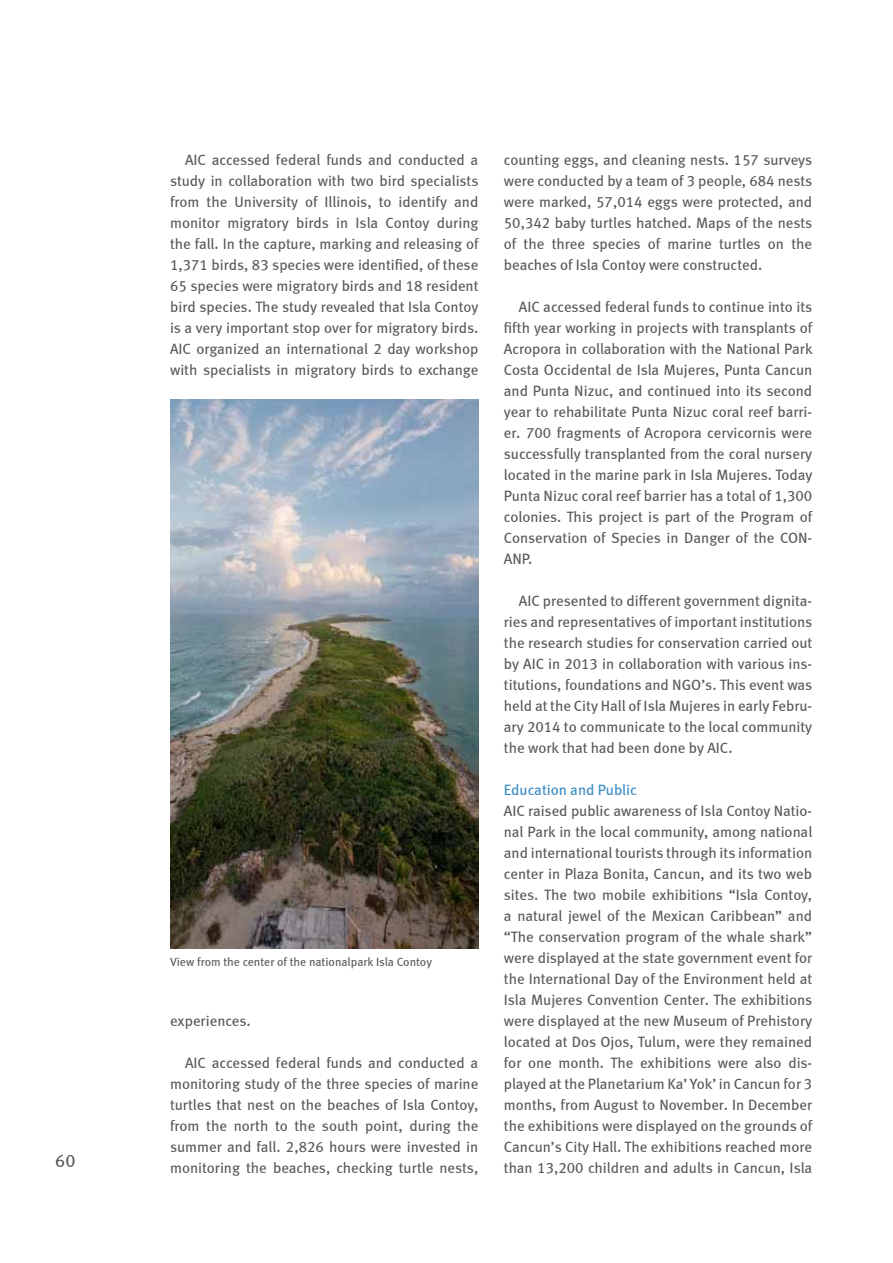
<style>
.page{position:relative;width:893px;height:1263px;background:#fff}
.page>*{position:absolute;margin:0;border:0;box-sizing:border-box;transform-origin:0 0}
.t1{font:18px "Meta Book LF";color:#58595b}
.t2{font:15px/21px "Meta Book LF";color:#58595b;text-align:justify}
.t3{font:15px "Meta Book LF";color:#3b8ac2}
.t4{font:12px "Meta Book LF";color:#58595b}
</style>
<div class="page">
<img style="left:170px;top:400px;width:308px;height:548px">
<p class="t1" style="left:55px;top:1150px;width:22px">60</p>
<p class="t2" style="left:170px;top:149px;width:310px;text-indent:15px">AIC accessed federal funds and conducted a study in collaboration with two bird specialists from the University of Illinois, to identify and monitor migratory birds in Isla Contoy during the fall. In the capture, marking and releasing of 1,371 birds, 83 species were identified, of these 65 species were migratory birds and 18 resident bird species. The study revealed that Isla Contoy is a very important stop over for migratory birds.<br>AIC organized an international 2 day workshop with specialists in migratory birds to exchange</p>
<p class="t4" style="left:170px;top:955px;width:263px">View from the center of the nationalpark Isla Contoy</p>
<p class="t2" style="left:170px;top:1010px;width:82px">experiences.</p>
<p class="t2" style="left:170px;top:1052px;width:310px;text-indent:15px">AIC accessed federal funds and conducted a monitoring study of the three species of marine turtles that nest on the beaches of Isla Contoy, from the north to the south point, during the summer and fall. 2,826 hours were invested in monitoring the beaches, checking turtle nests,</p>
<p class="t2" style="left:504px;top:149px;width:310px">counting eggs, and cleaning nests. 157 surveys were conducted by a team of 3 people, 684 nests were marked, 57,014 eggs were protected, and 50,342 baby turtles hatched. Maps of the nests of the three species of marine turtles on the beaches of Isla Contoy were constructed.</p>
<p class="t2" style="left:504px;top:296px;width:310px;text-indent:15px">AIC accessed federal funds to continue into its fifth year working in projects with transplants of Acropora in collaboration with the National Park Costa Occidental de Isla Mujeres, Punta Cancun and Punta Nizuc, and continued into its second year to rehabilitate Punta Nizuc coral reef barri&shy;er. 700 fragments of Acropora cervicornis were successfully transplanted from the coral nursery located in the marine park in Isla Mujeres. Today Punta Nizuc coral reef barrier has a total of 1,300 colonies. This project is part of the Program of Conservation of Species in Danger of the CON-ANP.</p>
<p class="t2" style="left:504px;top:590px;width:310px;text-indent:15px">AIC presented to different government dignita&shy;ries and representatives of important institutions the research studies for conservation carried out by AIC in 2013 in collaboration with various ins&shy;titutions, foundations and NGO’s. This event was held at the City Hall of Isla Mujeres in early Febru&shy;ary 2014 to communicate to the local community the work that had been done by AIC.</p>
<p class="t3" style="left:504px;top:781px;width:135px">Education and Public</p>
<p class="t2" style="left:504px;top:800px;width:310px">AIC raised public awareness of Isla Contoy Natio&shy;nal Park in the local community, among national and international tourists through its information center in Plaza Bonita, Cancun, and its two web sites. The two mobile exhibitions “Isla Contoy, a natural jewel of the Mexican Caribbean” and “The conservation program of the whale shark” were displayed at the state government event for the International Day of the Environment held at Isla Mujeres Convention Center. The exhibitions were displayed at the new Museum of Prehistory located at Dos Ojos, Tulum, were they remained for one month. The exhibitions were also dis&shy;played at the Planetarium Ka’ Yok’ in Cancun for 3 months, from August to November. In December the exhibitions were displayed on the grounds of Cancun’s City Hall. The exhibitions reached more than 13,200 children and adults in Cancun, Isla</p>
</div>
